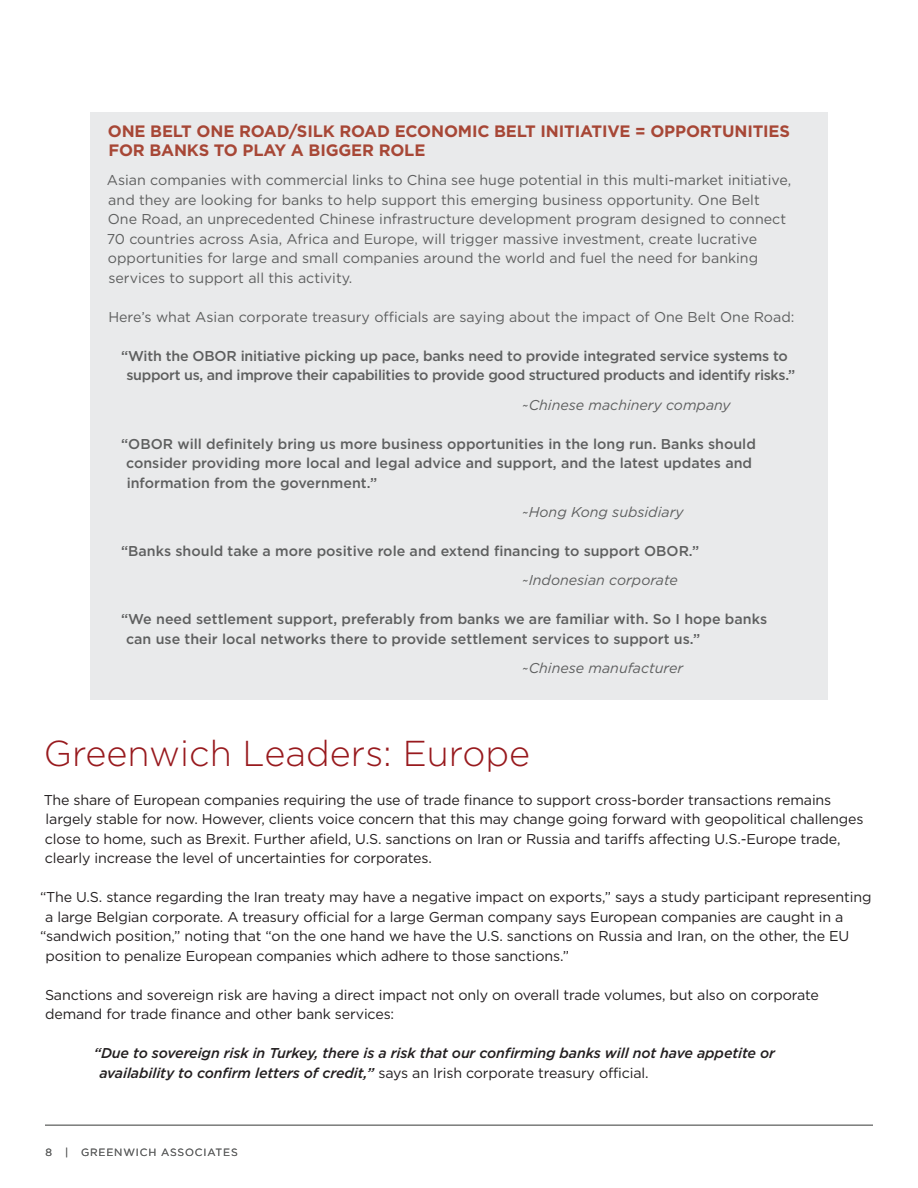
<style>
.page{position:relative;width:918px;height:1188px;background:#fff}
.page>*{position:absolute;margin:0;border:0;box-sizing:border-box;transform-origin:0 0}
.headline_1{font:300 36px "Gotham";color:#981a1e}
.sidebar_-_header{font:700 16.5px/19.5px "Gotham";letter-spacing:-.01em;color:#a74736}
.body_text{font:14.25px/19.5px "Gotham";letter-spacing:-.01em;color:#231f20}
.body_text-2{font:14.25px/19.5px "Gotham";color:#5e5f5f}
.body_text-3{font:500 14.25px/19.5px "Gotham";color:#5e5f5f}
.body_text-4{font:500 14.25px/19.5px "Gotham";letter-spacing:-.025em;color:#5e5f5f;text-align:center}
.body_text-5{font:italic 500 14.25px/19.5px "Gotham";letter-spacing:-.01em;color:#231f20}
.body_text-6{font:italic 14.25px "Gotham";color:#5e5f5f}
.t1{font:10.5px "Gotham";letter-spacing:.08em;color:#5e5f5f}
.s1{font-weight:400;font-style:normal}
</style>
<div class="page">
<hr style="left:45px;top:1125px;width:828px;height:1px;background:#737473">
<div style="left:90px;top:112px;width:738px;height:588px;background:#e9eaeb"></div>
<p class="sidebar_-_header" style="left:108px;top:121px;width:684px">ONE BELT ONE ROAD/SILK ROAD ECONOMIC BELT INITIATIVE = OPPORTUNITIES<br>FOR BANKS TO PLAY A BIGGER ROLE</p>
<p class="body_text-2" style="left:107px;top:170px;width:686px">Asian companies with commercial links to China see huge potential in this multi-market initiative, and they are looking for banks to help support this emerging business opportunity. One Belt<br>One Road, an unprecedented Chinese infrastructure development program designed to connect 70 countries across Asia, Africa and Europe, will trigger massive investment, create lucrative opportunities for large and small companies around the world and fuel the need for banking services to support all this activity.</p>
<p class="body_text-2" style="left:108px;top:307px;width:688px">Here’s what Asian corporate treasury officials are saying about the impact of One Belt One Road:</p>
<p class="body_text-4" style="left:121px;top:346px;width:676px">“With the OBOR initiative picking up pace, banks need to provide integrated service systems to support us, and improve their capabilities to provide good structured products and identify risks.”</p>
<p class="body_text-6" style="left:522px;top:395px;width:210px">~Chinese machinery company</p>
<p class="body_text-3" style="left:126px;top:434px;width:631px;text-indent:-5px">“OBOR will definitely bring us more business opportunities in the long run. Banks should consider providing more local and legal advice and support, and the latest updates and information from the government.”</p>
<p class="body_text-6" style="left:522px;top:503px;width:163px">~Hong Kong subsidiary</p>
<p class="body_text-3" style="left:121px;top:541px;width:580px">“Banks should take a more positive role and extend financing to support OBOR.”</p>
<p class="body_text-6" style="left:522px;top:571px;width:157px">~Indonesian corporate</p>
<p class="body_text-3" style="left:126px;top:609px;width:643px;text-indent:-5px">“We need settlement support, preferably from banks we are familiar with. So I hope banks can use their local networks there to provide settlement services to support us.”</p>
<p class="body_text-6" style="left:522px;top:659px;width:163px">~Chinese manufacturer</p>
<p class="headline_1" style="left:44px;top:730px;width:488px">Greenwich Leaders: Europe</p>
<p class="body_text" style="left:44px;top:790px;width:821px">The share of European companies requiring the use of trade finance to support cross-border transactions remains largely stable for now. However, clients voice concern that this may change going forward with geopolitical challenges close to home, such as Brexit. Further afield, U.S. sanctions on Iran or Russia and tariffs affecting U.S.-Europe trade, clearly increase the level of uncertainties for corporates.</p>
<p class="body_text" style="left:40px;top:887px;width:833px">“The U.S. stance regarding the Iran treaty may have a negative impact on exports,” says a study participant representing</p>
<p class="body_text" style="left:45px;top:907px;width:800px">a large Belgian corporate. A treasury official for a large German company says European companies are caught in a</p>
<p class="body_text" style="left:40px;top:926px;width:811px">“sandwich position,” noting that “on the one hand we have the U.S. sanctions on Russia and Iran, on the other, the EU</p>
<p class="body_text" style="left:46px;top:946px;width:525px">position to penalize European companies which adhere to those sanctions.”</p>
<p class="body_text" style="left:45px;top:985px;width:775px">Sanctions and sovereign risk are having a direct impact not only on overall trade volumes, but also on corporate demand for trade finance and other bank services:</p>
<p class="body_text-5" style="left:99px;top:1043px;width:677px;text-indent:-6px">“Due to sovereign risk in Turkey, there is a risk that our confirming banks will not have appetite or availability to confirm letters of credit,” <span class="s1">says an Irish corporate treasury official.</span></p>
<p class="t1" style="left:46px;top:1145px;width:194px">8 | GREENWICH ASSOCIATES</p>
</div>
